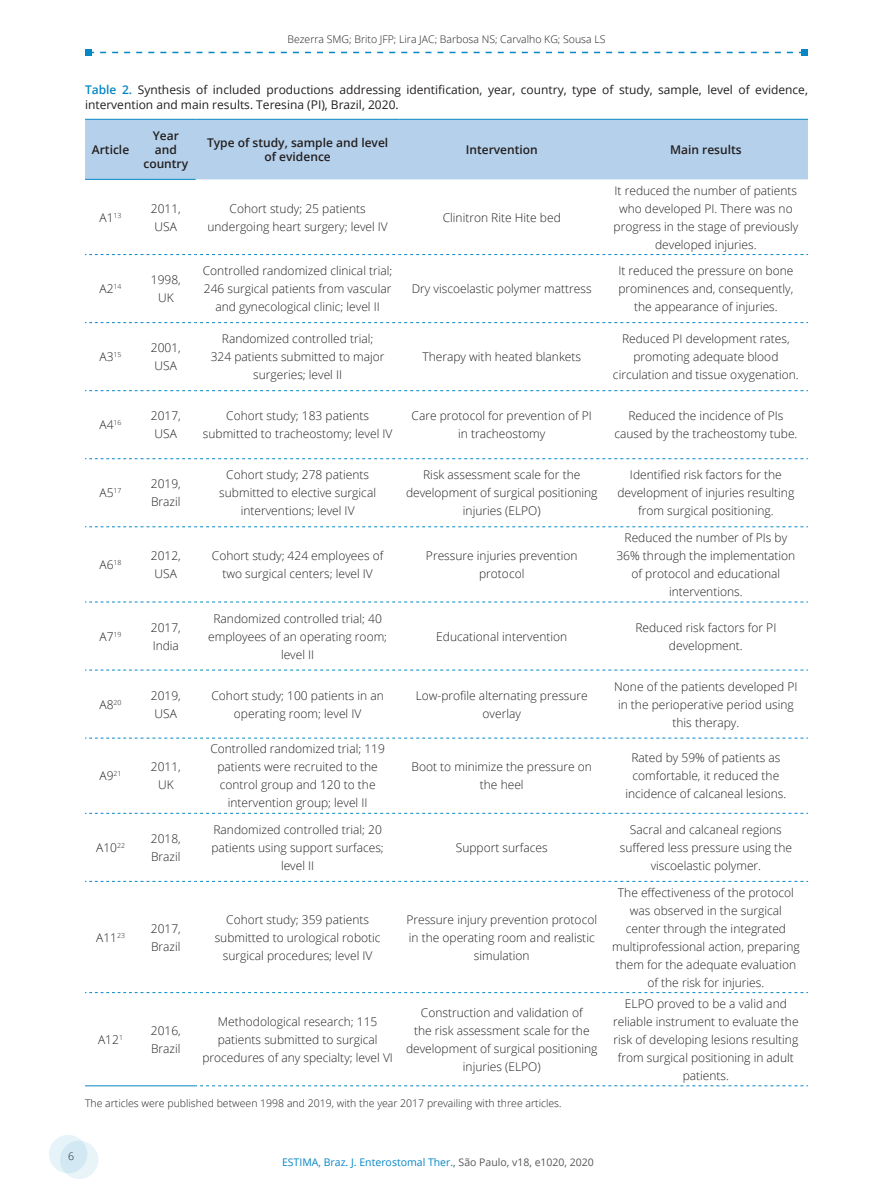
<style>
.page{position:relative;width:893px;height:1191px;background:#fff}
.page>*{position:absolute;margin:0;border:0;box-sizing:border-box;transform-origin:0 0}
.t1{font:300 12px/18px "Open Sans";color:#231f20;text-align:center}
.t2{font:12px/14.4px "Open Sans";color:#231f20}
.t3{font:600 12px/14.4px "Open Sans";color:#231f20;text-align:center}
.t4{font:300 10.5px "Open Sans";color:#231f20}
.t5{font:10.5px "Open Sans";color:#0587c5}
.s1{font-weight:600;color:#0587c5}
.s2{color:#57585a}
</style>
<div class="page">
<div style="left:49px;top:1134px;width:38px;height:39px;background:#e6f3f9;border-radius:50%"></div>
<svg style="left:60px;top:1140px;width:38px;height:39px"></svg>
<svg style="left:85px;top:49px;width:723px;height:6px"></svg>
<div style="left:85px;top:120px;width:723px;height:59px;background:#b5d0ea"></div>
<hr style="left:85px;top:179px;width:51px;height:1px;background:#0587c5">
<hr style="left:136px;top:179px;width:60px;height:1px;background:#0587c5">
<hr style="left:85px;top:1085px;width:51px;height:1px;background:#0587c5">
<hr style="left:136px;top:1085px;width:60px;height:1px;background:#0587c5">
<hr style="left:85px;top:119px;width:51px;height:1px;background:#0587c5">
<hr style="left:136px;top:119px;width:60px;height:1px;background:#0587c5">
<hr style="left:196px;top:119px;width:204px;height:1px;background:#0587c5">
<hr style="left:400px;top:119px;width:204px;height:1px;background:#0587c5">
<hr style="left:604px;top:119px;width:204px;height:1px;background:#0587c5">
<svg style="left:85px;top:254px;width:723px;height:1px"></svg>
<svg style="left:85px;top:322px;width:723px;height:1px"></svg>
<svg style="left:85px;top:390px;width:723px;height:1px"></svg>
<svg style="left:85px;top:458px;width:723px;height:1px"></svg>
<svg style="left:85px;top:526px;width:723px;height:1px"></svg>
<svg style="left:85px;top:601px;width:723px;height:1px"></svg>
<svg style="left:85px;top:669px;width:723px;height:1px"></svg>
<svg style="left:85px;top:737px;width:723px;height:1px"></svg>
<svg style="left:85px;top:813px;width:723px;height:1px"></svg>
<svg style="left:85px;top:881px;width:723px;height:1px"></svg>
<svg style="left:85px;top:992px;width:723px;height:1px"></svg>
<svg style="left:196px;top:1085px;width:612px;height:1px"></svg>
<p class="t4" style="left:287px;top:32px;width:320px">Bezerra SMG; Brito JFP; Lira JAC; Barbosa NS; Carvalho KG; Sousa LS</p>
<p class="t2" style="left:85px;top:82px;width:724px"><span class="s1">Table 2.</span> Synthesis of included productions addressing identification, year, country, type of study, sample, level of evidence, intervention and main results. Teresina (PI), Brazil, 2020.</p>
<p class="t3" style="left:92px;top:142px;width:39px">Article</p>
<p class="t3" style="left:143px;top:128px;width:46px">Year and country</p>
<p class="t3" style="left:207px;top:135px;width:183px">Type of study, sample and level of evidence</p>
<p class="t3" style="left:466px;top:142px;width:74px">Intervention</p>
<p class="t3" style="left:670px;top:142px;width:73px">Main results</p>
<p class="t1" style="left:100px;top:208px;width:23px">A1<sup>13</sup></p>
<p class="t1" style="left:151px;top:199px;width:31px">2011,<br>USA</p>
<p class="t1" style="left:207px;top:199px;width:182px">Cohort study; 25 patients undergoing heart surgery; level IV</p>
<p class="t1" style="left:443px;top:208px;width:120px">Clinitron Rite Hite bed</p>
<p class="t1" style="left:100px;top:279px;width:24px">A2<sup>14</sup></p>
<p class="t1" style="left:151px;top:270px;width:31px">1998,<br>UK</p>
<p class="t1" style="left:203px;top:261px;width:191px">Controlled randomized clinical trial;<br>246 surgical patients from vascular and gynecological clinic; level II</p>
<p class="t1" style="left:100px;top:347px;width:23px">A3<sup>15</sup></p>
<p class="t1" style="left:151px;top:338px;width:31px">2001,<br>USA</p>
<p class="t1" style="left:211px;top:329px;width:175px">Randomized controlled trial;<br>324 patients submitted to major surgeries; level II</p>
<p class="t1" style="left:412px;top:279px;width:181px">Dry viscoelastic polymer mattress</p>
<p class="t1" style="left:422px;top:347px;width:160px">Therapy with heated blankets</p>
<p class="t1" style="left:614px;top:181px;width:186px">It reduced the number of patients who developed PI. There was no progress in the stage of previously developed injuries.</p>
<p class="t1" style="left:618px;top:261px;width:177px">It reduced the pressure on bone prominences and, consequently, the appearance of injuries.</p>
<p class="t1" style="left:613px;top:329px;width:187px">Reduced PI development rates, promoting adequate blood circulation and tissue oxygenation.</p>
<p class="t1" style="left:100px;top:415px;width:24px">A4<sup>16</sup></p>
<p class="t1" style="left:151px;top:406px;width:31px">2017,<br>USA</p>
<p class="t1" style="left:203px;top:406px;width:191px">Cohort study; 183 patients submitted to tracheostomy; level IV</p>
<p class="t1" style="left:412px;top:406px;width:182px">Care protocol for prevention of PI in tracheostomy</p>
<p class="t1" style="left:614px;top:406px;width:185px">Reduced the incidence of PIs caused by the tracheostomy tube.</p>
<p class="t1" style="left:100px;top:483px;width:23px">A5<sup>17</sup></p>
<p class="t1" style="left:151px;top:475px;width:31px;text-align:left">2019,<br>Brazil</p>
<p class="t1" style="left:219px;top:466px;width:158px">Cohort study; 278 patients submitted to elective surgical interventions; level IV</p>
<p class="t1" style="left:406px;top:466px;width:193px">Risk assessment scale for the development of surgical positioning injuries (ELPO)</p>
<p class="t1" style="left:617px;top:466px;width:178px">Identified risk factors for the development of injuries resulting from surgical positioning.</p>
<p class="t1" style="left:100px;top:555px;width:24px">A6<sup>18</sup></p>
<p class="t1" style="left:151px;top:546px;width:31px">2012,<br>USA</p>
<p class="t1" style="left:212px;top:546px;width:173px">Cohort study; 424 employees of two surgical centers; level IV</p>
<p class="t1" style="left:426px;top:546px;width:153px">Pressure injuries prevention protocol</p>
<p class="t1" style="left:616px;top:528px;width:180px">Reduced the number of PIs by<br>36% through the implementation of protocol and educational interventions.</p>
<p class="t1" style="left:100px;top:627px;width:24px">A7<sup>19</sup></p>
<p class="t1" style="left:151px;top:618px;width:31px;text-align:left">2017,<br>India</p>
<p class="t1" style="left:208px;top:609px;width:180px">Randomized controlled trial; 40 employees of an operating room; level II</p>
<p class="t1" style="left:436px;top:627px;width:133px">Educational intervention</p>
<p class="t1" style="left:635px;top:618px;width:142px">Reduced risk factors for PI development.</p>
<p class="t1" style="left:100px;top:695px;width:24px">A8<sup>20</sup></p>
<p class="t1" style="left:151px;top:686px;width:31px">2019,<br>USA</p>
<p class="t1" style="left:211px;top:686px;width:174px">Cohort study; 100 patients in an operating room; level IV</p>
<p class="t1" style="left:416px;top:686px;width:174px">Low-profile alternating pressure overlay</p>
<p class="t1" style="left:614px;top:677px;width:185px">None of the patients developed PI in the perioperative period using this therapy.</p>
<p class="t1" style="left:100px;top:766px;width:24px">A9<sup>21</sup></p>
<p class="t1" style="left:151px;top:757px;width:31px">2011,<br>UK</p>
<p class="t1" style="left:210px;top:739px;width:176px">Controlled randomized trial; 119 patients were recruited to the control group and 120 to the intervention group; level II</p>
<p class="t1" style="left:96px;top:838px;width:30px">A10<sup>22</sup></p>
<p class="t1" style="left:151px;top:829px;width:31px;text-align:left">2018,<br>Brazil</p>
<p class="t1" style="left:211px;top:820px;width:174px">Randomized controlled trial; 20 patients using support surfaces; level II</p>
<p class="t1" style="left:411px;top:757px;width:182px">Boot to minimize the pressure on the heel</p>
<p class="t1" style="left:625px;top:748px;width:163px">Rated by 59% of patients as comfortable, it reduced the incidence of calcaneal lesions.</p>
<p class="t1" style="left:456px;top:838px;width:93px">Support surfaces</p>
<p class="t1" style="left:620px;top:820px;width:174px">Sacral and calcaneal regions suffered less pressure using the viscoelastic polymer.</p>
<p class="t1" style="left:96px;top:928px;width:30px">A11<sup>23</sup></p>
<p class="t1" style="left:151px;top:919px;width:31px;text-align:left">2017,<br>Brazil</p>
<p class="t1" style="left:215px;top:910px;width:167px">Cohort study; 359 patients submitted to urological robotic surgical procedures; level IV</p>
<p class="t1" style="left:406px;top:910px;width:192px">Pressure injury prevention protocol in the operating room and realistic simulation</p>
<p class="t1" style="left:612px;top:883px;width:189px">The effectiveness of the protocol was observed in the surgical center through the integrated multiprofessional action, preparing them for the adequate evaluation of the risk for injuries.</p>
<p class="t1" style="left:98px;top:1030px;width:26px">A12<sup>1</sup></p>
<p class="t1" style="left:151px;top:1021px;width:31px;text-align:left">2016,<br>Brazil</p>
<p class="t1" style="left:202px;top:1012px;width:192px">Methodological research; 115 patients submitted to surgical procedures of any specialty; level VI</p>
<p class="t1" style="left:406px;top:1003px;width:193px">Construction and validation of<br>the risk assessment scale for the development of surgical positioning injuries (ELPO)</p>
<p class="t1" style="left:613px;top:994px;width:187px">ELPO proved to be a valid and reliable instrument to evaluate the risk of developing lesions resulting from surgical positioning in adult patients.</p>
<p class="t4" style="left:85px;top:1096px;width:478px">The articles were published between 1998 and 2019, with the year 2017 prevailing with three articles.</p>
<p class="t4" style="left:68px;top:1148px;width:7px">6</p>
<p class="t5" style="left:282px;top:1154px;width:313px">ESTIMA, Braz. J. Enterostomal Ther.<span class="s2">, São Paulo, v18, e1020, 2020</span></p>
</div>
